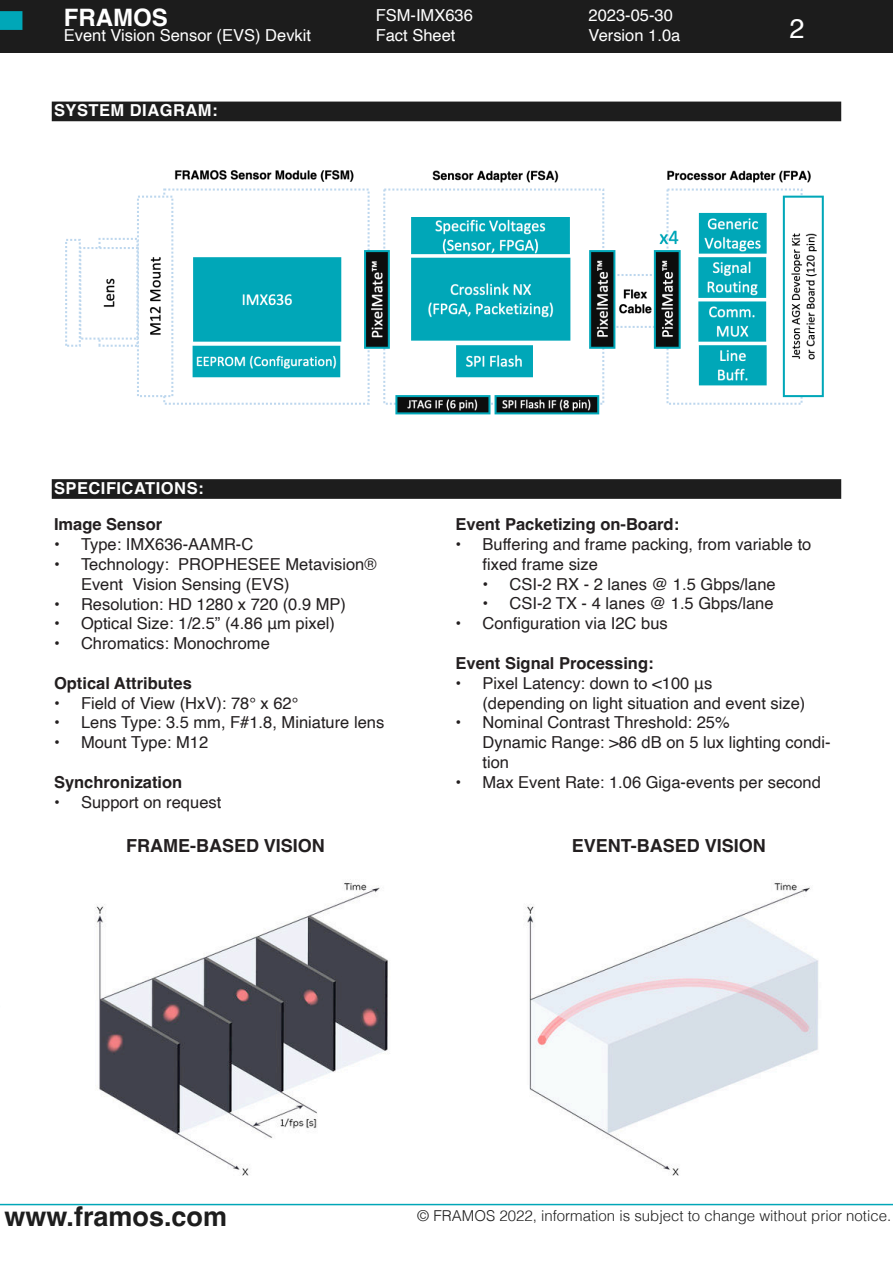
<style>
.page{position:relative;width:893px;height:1263px;background:#fff}
.page>*{position:absolute;margin:0;border:0;box-sizing:border-box;transform-origin:0 0}
.t1{font:700 27px "Helvetica";color:#1d1d1d}
.t2{font:27px "Helvetica";color:#fff}
.t3{font:700 24px "Helvetica";color:#fff}
.t4{font:700 18px "Helvetica";color:#231f20}
.t5{font:16.5px/19.8px "Helvetica";color:#231f20}
.t6{font:700 16.5px "Helvetica";color:#231f20}
.t7{font:16.5px/19.8px "Helvetica";color:#fff}
.t8{font:700 16.5px "Helvetica";letter-spacing:.03em;color:#fff}
.t9{font:300 15px "Helvetica";color:#1d1d1d}
</style>
<div class="page">
<div style="left:0;top:0;width:893px;height:53px;background:#171717"></div>
<div style="left:0;top:11px;width:22px;height:19px;background:#00a7b8;border:3px solid #00a7b8"></div>
<div style="left:52px;top:102px;width:789px;height:19px;background:#1d1d1d"></div>
<div style="left:52px;top:479px;width:789px;height:20px;background:#1d1d1d;border:5px solid #1d1d1d"></div>
<img style="left:65px;top:170px;width:759px;height:245px">
<img style="left:95px;top:879px;width:724px;height:297px">
<h2 class="t3" style="left:64px;top:4px;width:105px">FRAMOS</h2>
<p class="t7" style="left:64px;top:27px;width:249px">Event Vision Sensor (EVS) Devkit</p>
<p class="t8" style="left:54px;top:104px;width:165px">SYSTEM DIAGRAM:</p>
<p class="t7" style="left:376px;top:7px;width:99px">FSM-IMX636<br>Fact Sheet</p>
<p class="t7" style="left:589px;top:7px;width:93px">2023-05-30<br>Version 1.0a</p>
<h1 class="t2" style="left:789px;top:19px;width:17px">2</h1>
<p class="t8" style="left:54px;top:482px;width:151px">SPECIFICATIONS:</p>
<p class="t6" style="left:54px;top:518px;width:110px">Image Sensor</p>
<p class="t5" style="left:54px;top:536px;width:201px">• Type: IMX636-AAMR-C</p>
<p class="t5" style="left:81px;top:556px;width:297px;text-indent:-27px">• Technology: PROPHESEE Metavision®<br>Event Vision Sensing (EVS)</p>
<p class="t5" style="left:54px;top:595px;width:294px">• Resolution: HD 1280 x 720 (0.9 MP)</p>
<p class="t5" style="left:54px;top:615px;width:283px">• Optical Size: 1/2.5” (4.86 μm pixel)</p>
<p class="t5" style="left:54px;top:635px;width:217px">• Chromatics: Monochrome</p>
<p class="t6" style="left:54px;top:676px;width:139px">Optical Attributes</p>
<p class="t5" style="left:54px;top:694px;width:246px">• Field of View (HxV): 78° x 62°</p>
<p class="t5" style="left:54px;top:714px;width:332px">• Lens Type: 3.5 mm, F#1.8, Miniature lens</p>
<p class="t5" style="left:54px;top:734px;width:156px">• Mount Type: M12</p>
<p class="t6" style="left:54px;top:775px;width:130px">Synchronization</p>
<p class="t5" style="left:54px;top:793px;width:169px">• Support on request</p>
<p class="t6" style="left:455px;top:518px;width:225px">Event Packetizing on-Board:</p>
<p class="t5" style="left:482px;top:536px;width:330px;text-indent:-27px">• Buffering and frame packing, from variable to fixed frame size</p>
<p class="t5" style="left:482px;top:575px;width:295px">• CSI-2 RX - 2 lanes @ 1.5 Gbps/lane</p>
<p class="t5" style="left:482px;top:595px;width:293px">• CSI-2 TX - 4 lanes @ 1.5 Gbps/lane</p>
<p class="t5" style="left:455px;top:615px;width:214px">• Configuration via I2C bus</p>
<p class="t6" style="left:455px;top:657px;width:200px">Event Signal Processing:</p>
<p class="t5" style="left:482px;top:674px;width:324px;text-indent:-27px">• Pixel Latency: down to &lt;100 μs<br>(depending on light situation and event size)</p>
<p class="t5" style="left:482px;top:714px;width:350px;text-indent:-27px">• Nominal Contrast Threshold: 25%<br>Dynamic Range: &gt;86 dB on 5 lux lighting condi&shy;tion</p>
<p class="t5" style="left:455px;top:773px;width:367px">• Max Event Rate: 1.06 Giga-events per second</p>
<p class="t4" style="left:126px;top:839px;width:200px">FRAME-BASED VISION</p>
<p class="t4" style="left:572px;top:839px;width:196px">EVENT-BASED VISION</p>
<h1 class="t1" style="left:4px;top:1200px;width:224px">www.framos.com</h1>
<p class="t9" style="left:417px;top:1210px;width:475px">© FRAMOS 2022, information is subject to change without prior notice.</p>
</div>
